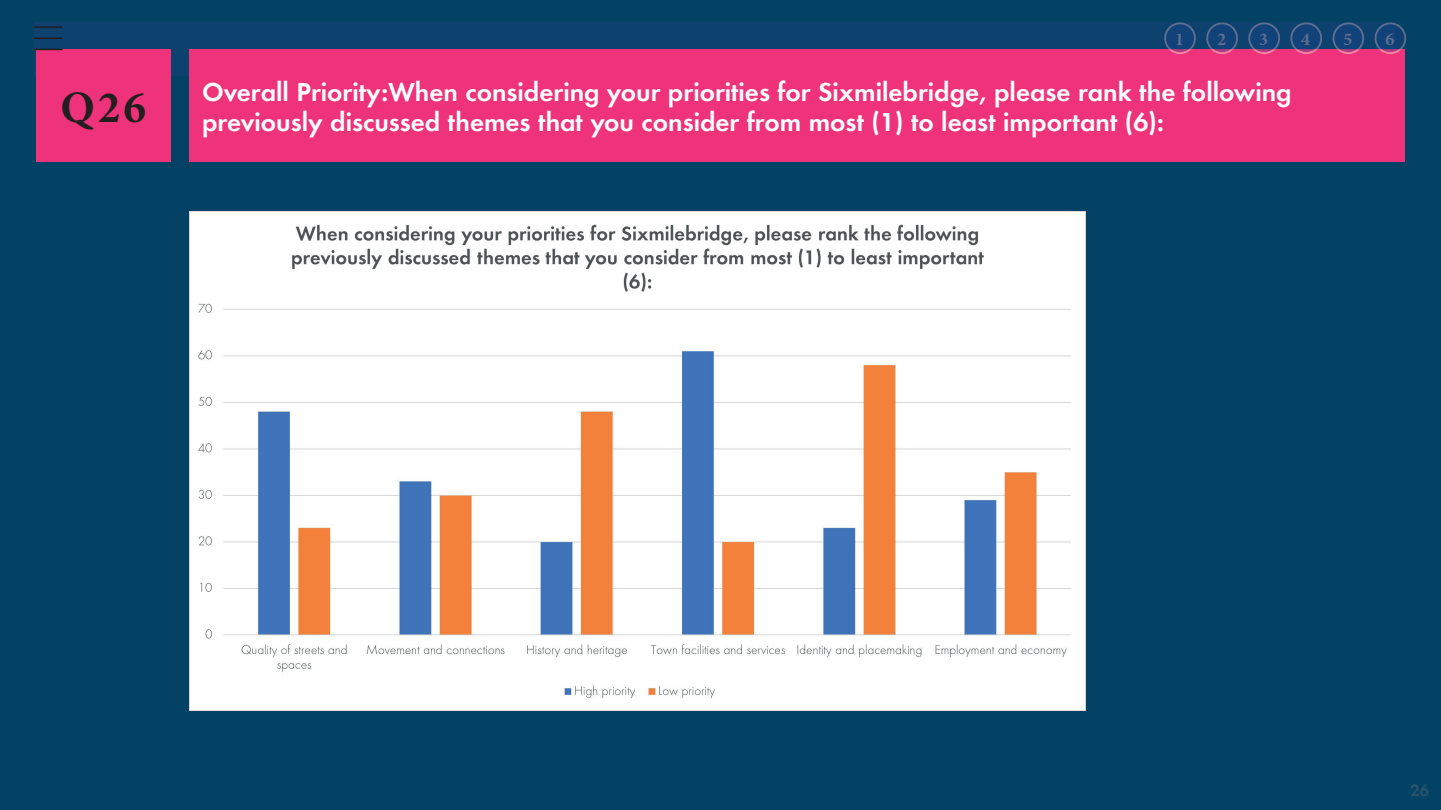
<style>
.page{position:relative;width:1441px;height:810px;background:#fff}
.page>*{position:absolute;margin:0;border:0;box-sizing:border-box;transform-origin:0 0}
.t1{font:700 45px "Minion Pro";color:#231f20}
.t2{font:700 24px/30px "Allies Morrison Futura ND";color:#fff}
.t3{font:700 18px "Minion Pro";color:#5f6e91}
.t4{font:700 15px "Allies Morrison Futura ND";color:#29546d}
</style>
<div class="page">
<div style="left:0;top:0;width:1440px;height:810px;background:#034265"></div>
<div style="left:34px;top:23px;width:1360px;height:53px;background:#0d426e"></div>
<div style="left:36px;top:49px;width:134px;height:113px;background:#ef337b"></div>
<div style="left:189px;top:49px;width:1215px;height:113px;background:#ef337b"></div>
<img style="left:189px;top:212px;width:896px;height:498px">
<svg style="left:1248px;top:22px;width:31px;height:32px"></svg>
<svg style="left:1164px;top:22px;width:31px;height:32px"></svg>
<svg style="left:1290px;top:22px;width:31px;height:32px"></svg>
<svg style="left:1206px;top:22px;width:31px;height:32px"></svg>
<svg style="left:1332px;top:22px;width:31px;height:32px"></svg>
<svg style="left:1374px;top:22px;width:31px;height:32px"></svg>
<hr style="left:34px;top:26px;width:29px;height:2px;background:#231f20">
<svg style="left:34px;top:38px;width:29px;height:1px"></svg>
<svg style="left:34px;top:49px;width:29px;height:1px"></svg>
<p class="t3" style="left:1174px;top:26px;width:10px">1</p>
<p class="t3" style="left:1216px;top:26px;width:10px">2</p>
<p class="t3" style="left:1258px;top:26px;width:10px">3</p>
<p class="t3" style="left:1300px;top:26px;width:10px">4</p>
<p class="t3" style="left:1342px;top:26px;width:10px">5</p>
<h1 class="t1" style="left:60px;top:76px;width:87px">Q26</h1>
<p class="t2" style="left:202px;top:77px;width:1090px">Overall Priority:When considering your priorities for Sixmilebridge, please rank the following previously discussed themes that you consider from most (1) to least important (6):</p>
<p class="t3" style="left:1385px;top:26px;width:10px">6</p>
<p class="t4" style="left:1410px;top:780px;width:20px">26</p>
</div>
